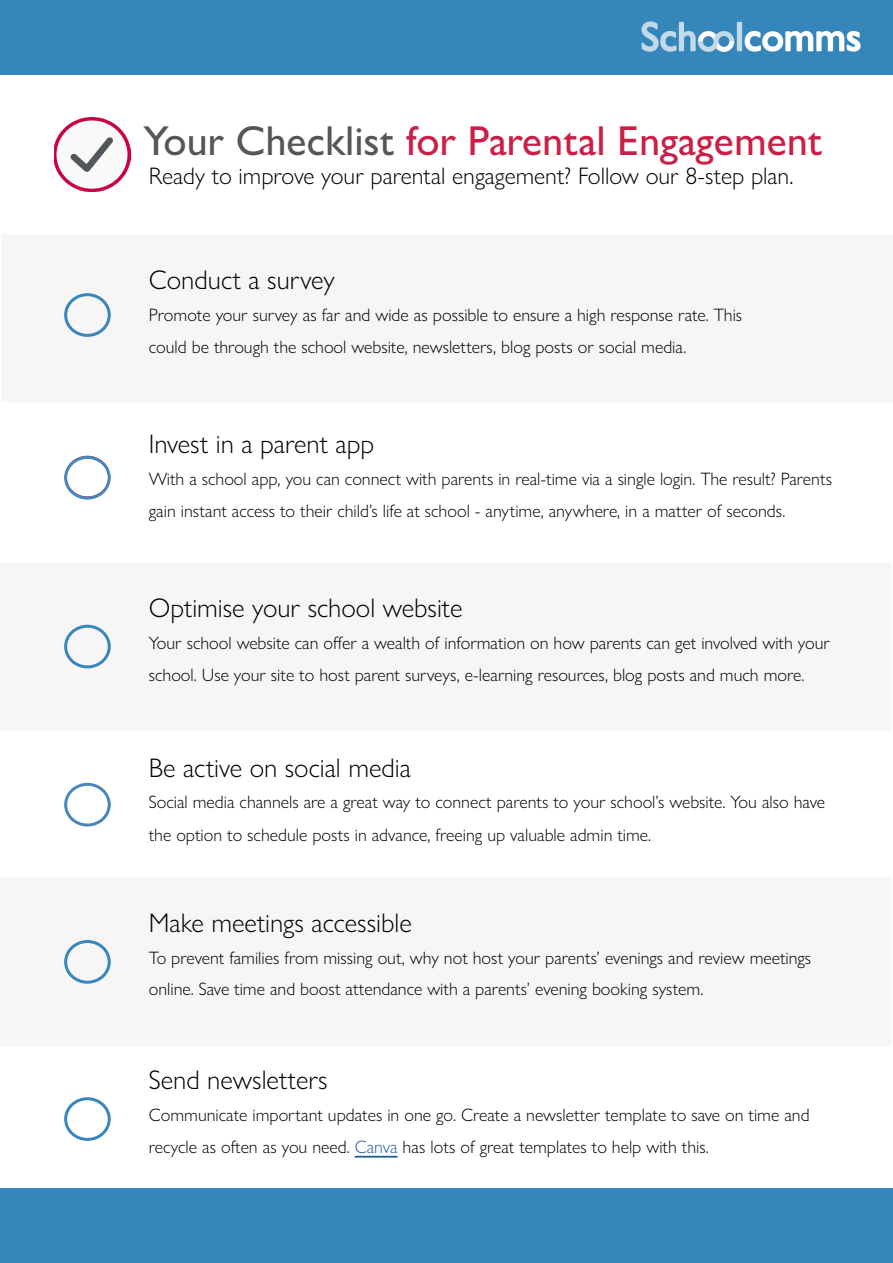
<style>
.page{position:relative;width:893px;height:1263px;background:#fff}
.page>*{position:absolute;margin:0;border:0;box-sizing:border-box;transform-origin:0 0}
.t1{font:500 42px "Gill Sans Nova";color:#cb1f47}
.t2{font:300 27px "Gill Sans Nova";color:#000}
.t3{font:300 24px "Gill Sans Nova";color:#000}
.t4{font:300 18px/32.4px "Gill Sans Nova";color:#000}
.s1{color:#54565a}
.s2{color:#215e9e}
</style>
<div class="page">
<div style="left:0;top:0;width:893px;height:74px;background:#3887bc"></div>
<div style="left:0;top:1188px;width:893px;height:75px;background:#3887bc"></div>
<hr style="left:355px;top:1156px;width:43px;height:1px;background:#215e9e">
<div style="left:64px;top:293px;width:47px;height:44px;border:3px solid #3887bc;border-radius:50%"></div>
<div style="left:65px;top:456px;width:45px;height:42px;border:2px solid #cb1f47;border-radius:50%"></div>
<div style="left:64px;top:625px;width:47px;height:43px;border:3px solid #3887bc;border-radius:50%"></div>
<div style="left:64px;top:783px;width:47px;height:43px;border:3px solid #4986bb;border-radius:50%"></div>
<div style="left:64px;top:940px;width:47px;height:44px;border:3px solid #3887bc;border-radius:50%"></div>
<div style="left:64px;top:1097px;width:47px;height:44px;border:3px solid #3887bc;border-radius:50%"></div>
<div style="left:64px;top:456px;width:47px;height:44px;border:3px solid #4986bb;border-radius:50%"></div>
<img style="left:54px;top:117px;width:76px;height:75px">
<img style="left:641px;top:21px;width:220px;height:31px">
<h1 class="t1" style="left:143px;top:115px;width:681px"><span class="s1">Your Checklist</span> for Parental Engagement</h1>
<h3 class="t3" style="left:149px;top:161px;width:646px">Ready to improve your parental engagement? Follow our 8-step plan.</h3>
<h2 class="t2" style="left:149px;top:264px;width:188px">Conduct a survey</h2>
<p class="t4" style="left:149px;top:298px;width:595px">Promote your survey as far and wide as possible to ensure a high response rate. This could be through the school website, newsletters, blog posts or social media.</p>
<h2 class="t2" style="left:149px;top:428px;width:227px">Invest in a parent app</h2>
<p class="t4" style="left:149px;top:462px;width:685px">With a school app, you can connect with parents in real-time via a single login. The result? Parents gain instant access to their child’s life at school - anytime, anywhere, in a matter of seconds.</p>
<h2 class="t2" style="left:149px;top:592px;width:315px">Optimise your school website</h2>
<p class="t4" style="left:149px;top:626px;width:682px">Your school website can offer a wealth of information on how parents can get involved with your school. Use your site to host parent surveys, e-learning resources, blog posts and much more.</p>
<h2 class="t2" style="left:149px;top:751px;width:264px">Be active on social media</h2>
<p class="t4" style="left:149px;top:786px;width:678px">Social media channels are a great way to connect parents to your school’s website. You also have the option to schedule posts in advance, freeing up valuable admin time.</p>
<h2 class="t2" style="left:149px;top:907px;width:265px">Make meetings accessible</h2>
<p class="t4" style="left:149px;top:942px;width:664px;line-height:31.5px">To prevent families from missing out, why not host your parents’ evenings and review meetings online. Save time and boost attendance with a parents’ evening booking system.</p>
<h2 class="t2" style="left:149px;top:1063px;width:180px">Send newsletters</h2>
<p class="t4" style="left:149px;top:1098px;width:662px">Communicate important updates in one go. Create a newsletter template to save on time and recycle as often as you need. <span class="s2">Canva</span> has lots of great templates to help with this.</p>
</div>
